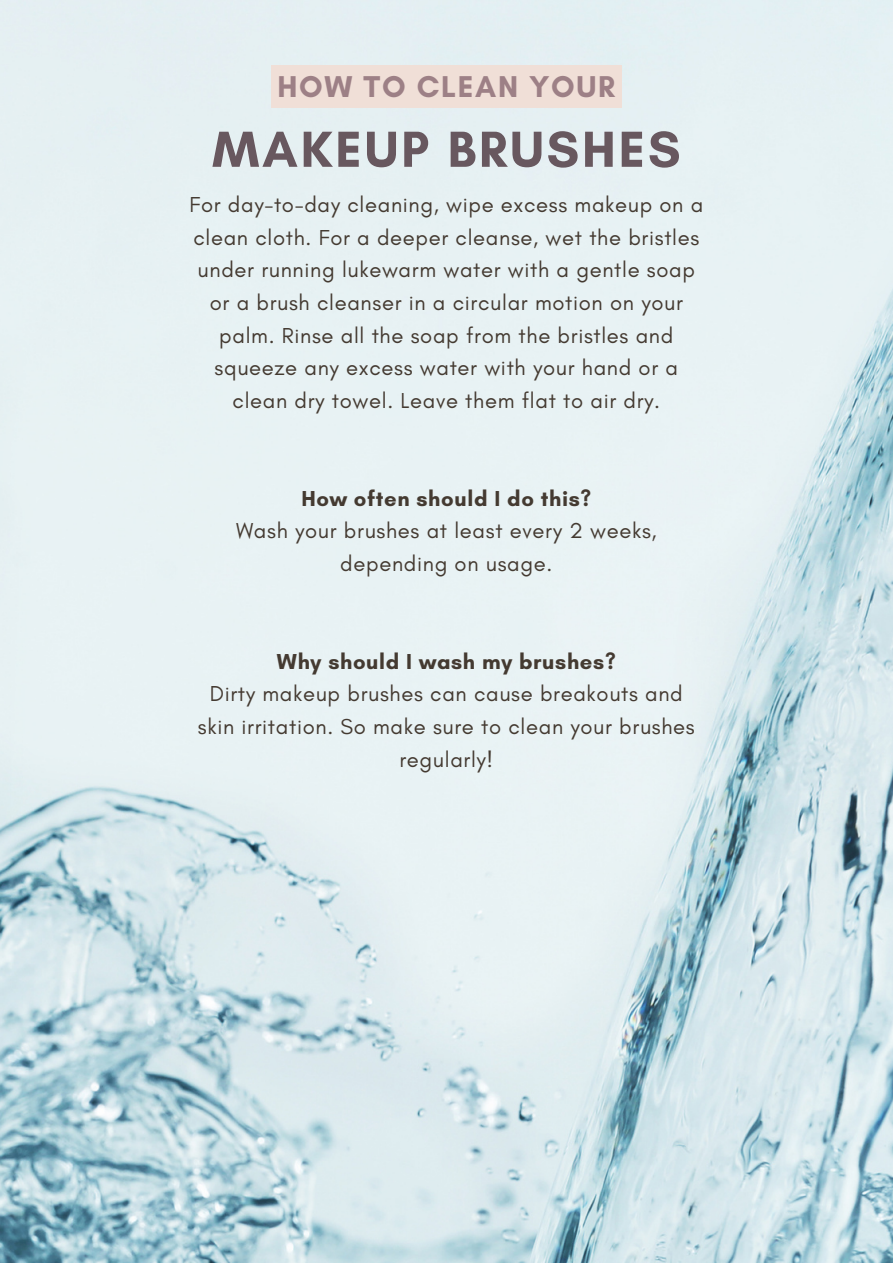
<style>
.page{position:relative;width:893px;height:1264px;background:#fff}
.page>*{position:absolute;margin:0;border:0;box-sizing:border-box;transform-origin:0 0}
.t1{font:700 51.6px "Glacial Indifference";letter-spacing:.055em;color:#68585f}
.t2{font:700 30.6px "Glacial Indifference";letter-spacing:.055em;color:#9d8086}
.t3{font:22.05px/32.5px "Glacial Indifference";letter-spacing:.03em;color:#443a31;text-align:center}
.t4{font:700 22.05px "Glacial Indifference";letter-spacing:.03em;color:#443a31}
</style>
<div class="page">
<img style="left:0;top:0;width:892px;height:1262px">
<div style="left:271px;top:65px;width:350px;height:43px;background:#f0dfd7"></div>
<h2 class="t2" style="left:277px;top:68px;width:339px">HOW TO CLEAN YOUR</h2>
<h1 class="t1" style="left:212px;top:118px;width:470px">MAKEUP BRUSHES</h1>
<p class="t3" style="left:189px;top:188px;width:515px">For day-to-day cleaning, wipe excess makeup on a clean cloth. For a deeper cleanse, wet the bristles under running lukewarm water with a gentle soap or a brush cleanser in a circular motion on your palm. Rinse all the soap from the bristles and squeeze any excess water with your hand or a clean dry towel. Leave them flat to air dry.</p>
<p class="t4" style="left:301px;top:484px;width:291px">How often should I do this?</p>
<p class="t3" style="left:236px;top:514px;width:422px">Wash your brushes at least every 2 weeks, depending on usage.</p>
<p class="t4" style="left:277px;top:647px;width:340px">Why should I wash my brushes?</p>
<p class="t3" style="left:198px;top:677px;width:498px">Dirty makeup brushes can cause breakouts and skin irritation. So make sure to clean your brushes regularly!</p>
</div>
